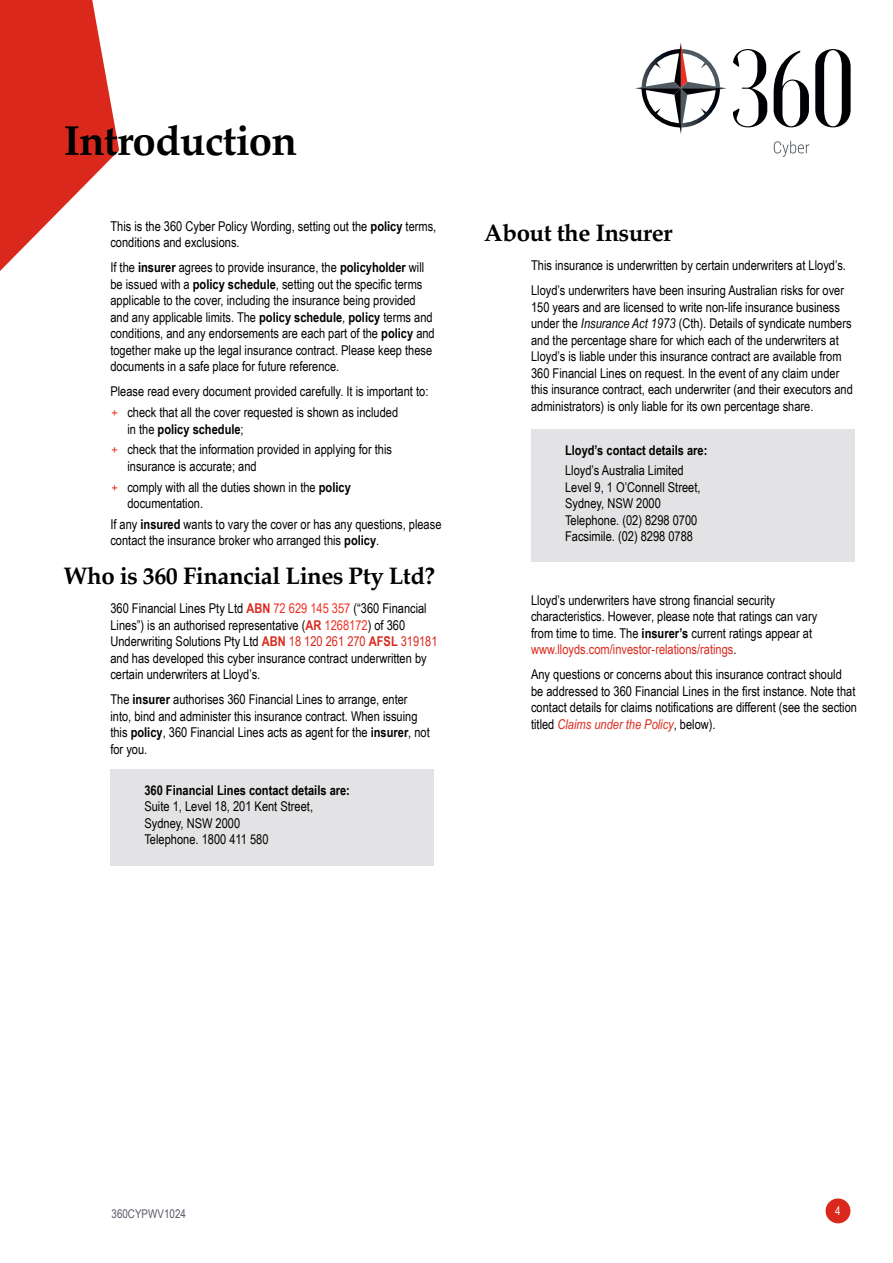
<style>
.page{position:relative;width:893px;height:1263px;background:#fff}
.page>*{position:absolute;margin:0;border:0;box-sizing:border-box;transform-origin:0 0}
.t1{font:700 42px "Palatino";letter-spacing:-.02em;color:#000}
.t2{font:700 24px "Palatino";letter-spacing:-.02em;color:#000}
.t3{font:13.5px/16.5px "Arial Narrow";color:#000}
.t4{font:700 13.5px "Arial Narrow";color:#000}
.t5{font:12px "Arial Narrow";color:#585b66}
.t6{font:12px "Arial Narrow";color:#fff}
.s1{font-weight:700}
.s2{color:#ee3124}
.s3{font-weight:700;color:#da291c}
.s4{color:#da291c}
.s5{font-style:italic}
.s6{font-style:italic;color:#da291c}
</style>
<div class="page">
<svg style="left:0;top:0;width:119px;height:271px"></svg>
<div style="left:826px;top:1198px;width:24px;height:25px;background:#da291c;border-radius:50%"></div>
<svg style="left:774px;top:51px;width:35px;height:76px"></svg>
<svg style="left:815px;top:49px;width:36px;height:78px"></svg>
<svg style="left:733px;top:49px;width:34px;height:78px"></svg>
<svg style="left:774px;top:141px;width:35px;height:16px"></svg>
<svg style="left:635px;top:43px;width:91px;height:91px"></svg>
<div style="left:531px;top:429px;width:323px;height:46px;background:#e3e3e5"></div>
<div style="left:531px;top:450px;width:323px;height:112px;background:#e3e3e5"></div>
<div style="left:110px;top:769px;width:324px;height:96px;background:#e3e3e5"></div>
<h1 class="t1" style="left:64px;top:105px;width:235px">Introduction</h1>
<p class="t3" style="left:110px;top:217px;width:327px">This is the 360 Cyber Policy Wording, setting out the <span class="s1">policy</span> terms, conditions and exclusions.</p>
<p class="t3" style="left:110px;top:259px;width:326px">If the <span class="s1">insurer</span> agrees to provide insurance, the <span class="s1">policyholder</span> will be issued with a <span class="s1">policy schedule</span>, setting out the specific terms applicable to the cover, including the insurance being provided and any applicable limits. The <span class="s1">policy schedule</span>, <span class="s1">policy</span> terms and conditions, and any endorsements are each part of the <span class="s1">policy</span> and together make up the legal insurance contract. Please keep these documents in a safe place for future reference.</p>
<p class="t3" style="left:110px;top:381px;width:319px;line-height:20.7px">Please read every document provided carefully. It is important to: <span class="s2">+</span> check that all the cover requested is shown as included</p>
<p class="t3" style="left:111px;top:418px;width:282px;line-height:20.7px;text-indent:16px">in the <span class="s1">policy schedule</span>;<br><span class="s2">+</span> check that the information provided in applying for this</p>
<p class="t3" style="left:111px;top:455px;width:241px;line-height:20.7px;text-indent:16px">insurance is accurate; and<br><span class="s2">+</span> comply with all the duties shown in the <span class="s1">policy</span></p>
<p class="t3" style="left:110px;top:493px;width:333px;line-height:20.7px;text-indent:17px">documentation.<br>If any <span class="s1">insured</span> wants to vary the cover or has any questions, please</p>
<p class="t3" style="left:110px;top:532px;width:270px">contact the insurance broker who arranged this <span class="s1">policy</span>.</p>
<h2 class="t2" style="left:64px;top:555px;width:373px">Who is 360 Financial Lines Pty Ltd?</h2>
<p class="t3" style="left:110px;top:600px;width:329px">360 Financial Lines Pty Ltd <span class="s3">ABN</span> <span class="s2">72 629 145 357</span> (“360 Financial Lines”) is an authorised representative (<span class="s3">AR</span> <span class="s2">1268172</span>) of 360<br>Underwriting Solutions Pty Ltd <span class="s3">ABN</span> <span class="s4">18 120 261 270</span> <span class="s3">AFSL</span> <span class="s4">319181 </span>and has developed this cyber insurance contract underwritten by certain underwriters at Lloyd’s.</p>
<p class="t3" style="left:110px;top:691px;width:321px">The <span class="s1">insurer</span> authorises 360 Financial Lines to arrange, enter into, bind and administer this insurance contract. When issuing this <span class="s1">policy</span>, 360 Financial Lines acts as agent for the <span class="s1">insurer</span>, not for you.</p>
<p class="t4" style="left:144px;top:780px;width:207px">360 Financial Lines contact details are:</p>
<p class="t3" style="left:144px;top:798px;width:170px">Suite 1, Level 18, 201 Kent Street,<br>Sydney, NSW 2000<br>Telephone. 1800 411 580</p>
<h2 class="t2" style="left:484px;top:212px;width:190px">About the Insurer</h2>
<p class="t3" style="left:531px;top:252px;width:316px;line-height:25px">This insurance is underwritten by certain underwriters at Lloyd’s.<br>Lloyd’s underwriters have been insuring Australian risks for over</p>
<p class="t3" style="left:531px;top:298px;width:323px">150 years and are licensed to write non-life insurance business under the <span class="s5">Insurance Act 1973</span> (Cth). Details of syndicate numbers and the percentage share for which each of the underwriters at Lloyd’s is liable under this insurance contract are available from 360 Financial Lines on request. In the event of any claim under this insurance contract, each underwriter (and their executors and administrators) is only liable for its own percentage share.</p>
<p class="t4" style="left:565px;top:440px;width:144px">Lloyd’s contact details are:</p>
<p class="t3" style="left:565px;top:462px;width:137px">Lloyd’s Australia Limited<br>Level 9, 1 O’Connell Street,<br>Sydney, NSW 2000<br>Telephone. (02) 8298 0700<br>Facsimile. (02) 8298 0788</p>
<p class="t3" style="left:531px;top:591px;width:288px">Lloyd’s underwriters have strong financial security characteristics. However, please note that ratings can vary from time to time. The <span class="s1">insurer’s</span> current ratings appear at <span class="s4">www.lloyds.com/investor-relations/ratings</span>.</p>
<p class="t3" style="left:531px;top:666px;width:327px">Any questions or concerns about this insurance contract should be addressed to 360 Financial Lines in the first instance. Note that contact details for claims notifications are different (see the section titled <span class="s6">Claims under the Policy</span>, below).</p>
<p class="t5" style="left:112px;top:1205px;width:76px">360CYPWV1024</p>
<p class="t6" style="left:835px;top:1202px;width:7px">4</p>
</div>
